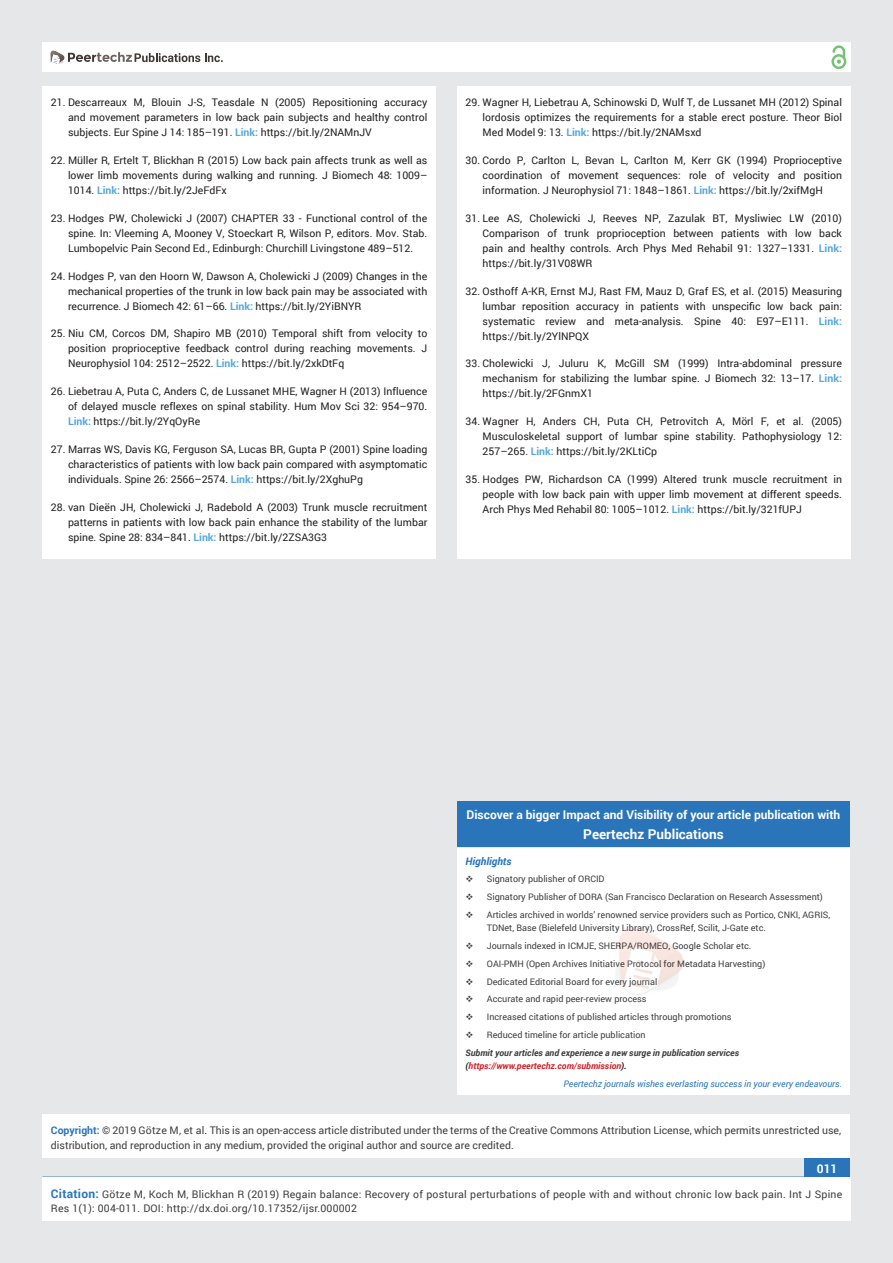
<style>
.page{position:relative;width:893px;height:1263px;background:#e6e7e9}
.page>*{position:absolute;margin:0;border:0;box-sizing:border-box;transform-origin:0 0}
.t1{font:700 13.5px "Roboto";color:#fff}
.t2{font:700 12px "Roboto";color:#fff}
.t3{font:10.5px/15px "Roboto";color:#231f20;text-align:justify}
.t4{font:10.5px/15px "Roboto";color:#3e3e3f}
.t5{font:10.5px/13.5px "Roboto";letter-spacing:.02em;color:#3e3e3f}
.t6{font:italic 700 10.5px "Roboto";color:#2a75ba}
.t7{font:9px/13.5px "Roboto";color:#3e3e3f}
.t8{font:italic 9px/17.7px "Roboto";color:#2a75ba}
.t9{font:italic 700 9px/17.7px "Roboto";color:#3e3e3f}
.s1{font-weight:700;color:#56a7dc}
.s2{color:#3f3f40}
.s3{color:#3f3e40}
.s4{color:#403838}
.s5{color:#3f3838}
.s6{color:#3e3f40}
.s7{color:#3f3737}
.s8{color:#3e3736}
.s9{color:#3e3a3b}
.s10{font-weight:400;font-style:normal}
.s11{font-weight:700;color:#231f20}
.s12{font-weight:700;color:#d1232a}
.s13{font-weight:700;color:#2a75ba}
.s14{color:#0b0c0b}
.s15{font-weight:700;font-size:12px;color:#2a75ba}
</style>
<div class="page">
<div style="left:42px;top:43px;width:808px;height:29px;background:#fff"></div>
<div style="left:831px;top:54px;width:15px;height:15px;border:2px solid #72c272;border-radius:50%"></div>
<svg style="left:831px;top:45px;width:15px;height:19px"></svg>
<div style="left:804px;top:1157px;width:46px;height:43px;background:#2a75ba"></div>
<svg style="left:49px;top:50px;width:174px;height:14px"></svg>
<div style="left:42px;top:1177px;width:809px;height:43px;background:#fff"></div>
<div style="left:42px;top:1115px;width:808px;height:43px;background:#fff"></div>
<div style="left:457px;top:802px;width:393px;height:45px;background:#2a75ba"></div>
<div style="left:457px;top:848px;width:393px;height:247px;background:#fff"></div>
<img style="left:616px;top:934px;width:67px;height:61px">
<img style="left:621px;top:927px;width:28px;height:7px">
<img style="left:616px;top:942px;width:67px;height:9px">
<img style="left:616px;top:960px;width:67px;height:9px">
<img style="left:616px;top:978px;width:40px;height:9px">
<div style="left:42px;top:87px;width:394px;height:472px;background:#fff"></div>
<div style="left:457px;top:87px;width:393px;height:472px;background:#fff"></div>
<p class="t3" style="left:68px;top:95px;width:361px;text-indent:-17px">21. Descarreaux M, Blouin J-S, Teasdale N (2005) Repositioning accuracy and movement parameters in low back pain subjects and healthy control subjects. Eur Spine J 14: 185–191. <span class="s1">Link:</span> https://bit.ly/2NAMnJV</p>
<p class="t3" style="left:68px;top:152px;width:361px;text-indent:-17px">22. Müller R, Ertelt T, Blickhan R (2015) Low back pain affects trunk as well as lower limb movements during walking and running. J Biomech 48: 1009– 1014. <span class="s1">Link:</span> https://bit.ly/2JeFdFx</p>
<p class="t3" style="left:68px;top:210px;width:361px;text-indent:-17px">23. Hodges PW, Cholewicki J (2007) CHAPTER 33 - Functional control of the spine. In: Vleeming A, Mooney V, Stoeckart R, Wilson P, editors. Mov. Stab.<br>Lumbopelvic Pain Second Ed., Edinburgh: Churchill Livingstone 489–512.</p>
<p class="t3" style="left:68px;top:268px;width:361px;text-indent:-17px">24. Hodges P, van den Hoorn W, Dawson A, Cholewicki J (2009) Changes in the mechanical properties of the trunk in low back pain may be associated with recurrence. J Biomech 42: 61–66. <span class="s1">Link:</span> https://bit.ly/2YiBNYR</p>
<p class="t3" style="left:68px;top:326px;width:361px;text-indent:-17px">25. Niu CM, Corcos DM, Shapiro MB (2010) Temporal shift from velocity to position proprioceptive feedback control during reaching movements. J Neurophysiol 104: 2512–2522. <span class="s1">Link:</span> https://bit.ly/2xkDtFq</p>
<p class="t3" style="left:68px;top:383px;width:361px;text-indent:-17px">26. Liebetrau A, Puta C, Anders C, de Lussanet MHE, Wagner H (2013) Influence of delayed muscle reflexes on spinal stability. Hum Mov Sci 32: 954–970.<br><span class="s1">Link:</span> https://bit.ly/2YqOyRe</p>
<p class="t3" style="left:68px;top:441px;width:361px;text-indent:-17px">27. Marras WS, Davis KG, Ferguson SA, Lucas BR, Gupta P (2001) Spine loading characteristics of patients with low back pain compared with asymptomatic individuals. Spine 26: 2566–2574. <span class="s1">Link:</span> https://bit.ly/2XghuPg</p>
<p class="t3" style="left:68px;top:499px;width:361px;text-indent:-17px">28. van Dieën JH, Cholewicki J, Radebold A (2003) Trunk muscle recruitment patterns in patients with low back pain enhance the stability of the lumbar spine. Spine 28: 834–841. <span class="s1">Link:</span> https://bit.ly/2ZSA3G3</p>
<p class="t3" style="left:483px;top:95px;width:361px;text-indent:-17px">29. Wagner H, Liebetrau A, Schinowski D, Wulf T, de Lussanet MH (2012) Spinal lordosis optimizes the requirements for a stable erect posture. Theor Biol Med Model 9: 13. <span class="s1">Link:</span> https://bit.ly/2NAMsxd</p>
<p class="t3" style="left:483px;top:152px;width:361px;text-indent:-17px">30. Cordo P, Carlton L, Bevan L, Carlton M, Kerr GK (1994) Proprioceptive coordination of movement sequences: role of velocity and position information. J Neurophysiol 71: 1848–1861. <span class="s1">Link:</span> https://bit.ly/2xifMgH</p>
<p class="t3" style="left:483px;top:210px;width:361px;text-indent:-17px">31. Lee AS, Cholewicki J, Reeves NP, Zazulak BT, Mysliwiec LW (2010)<br>Comparison of trunk proprioception between patients with low back pain and healthy controls. Arch Phys Med Rehabil 91: 1327–1331. <span class="s1">Link: </span>https://bit.ly/31V08WR</p>
<p class="t3" style="left:483px;top:283px;width:361px;text-indent:-17px">32. Osthoff A-KR, Ernst MJ, Rast FM, Mauz D, Graf ES, et al. (2015) Measuring lumbar reposition accuracy in patients with unspecific low back pain: systematic review and meta-analysis. Spine 40: E97–E111. <span class="s1">Link: </span>https://bit.ly/2YlNPQX</p>
<p class="t3" style="left:483px;top:356px;width:361px;text-indent:-17px">33. Cholewicki J, Juluru K, McGill SM (1999) Intra-abdominal pressure mechanism for stabilizing the lumbar spine. J Biomech 32: 13–17. <span class="s1">Link: </span>https://bit.ly/2FGnmX1</p>
<p class="t3" style="left:483px;top:413px;width:361px;text-indent:-17px">34. Wagner H, Anders CH, Puta CH, Petrovitch A, Mörl F, et al. (2005)<br>Musculoskeletal support of lumbar spine stability. Pathophysiology 12:<br>257–265. <span class="s1">Link:</span> https://bit.ly/2KLtiCp</p>
<p class="t3" style="left:483px;top:471px;width:361px;text-indent:-17px">35. Hodges PW, Richardson CA (1999) Altered trunk muscle recruitment in people with low back pain with upper limb movement at different speeds.<br>Arch Phys Med Rehabil 80: 1005–1012. <span class="s1">Link:</span> https://bit.ly/321fUPJ</p>
<p class="t2" style="left:466px;top:807px;width:375px">Discover a bigger Impact and Visibility of your article publication with</p>
<p class="t1" style="left:583px;top:825px;width:142px">Peertechz Publications</p>
<p class="t6" style="left:465px;top:854px;width:48px">Highlights</p>
<p class="t7" style="left:465px;top:872px;width:140px">❖ Signatory publisher of ORCID</p>
<p class="t7" style="left:465px;top:890px;width:359px">❖ Signatory Publisher of DORA (San Francisco Declaration on Research Assessment)</p>
<p class="t7" style="left:487px;top:908px;width:345px;text-indent:-21px">❖ Articles archived in worlds’ r<span class="s2">enowned service provid</span>ers such as Portico, CNKI, AGRIS,<br>TDNet, Base (Bielefeld Univ<span class="s2">ersity Librar</span><span class="s3">y),</span> <span class="s2">CrossRef,</span> Scilit, J-Gate etc.</p>
<p class="t7" style="left:465px;top:939px;width:287px">❖ Journals indexed in ICMJE, <span class="s2">SHER</span><span class="s4">PA/R</span><span class="s5">OMEO</span><span class="s2">, Googl</span>e Scholar etc.</p>
<p class="t7" style="left:465px;top:957px;width:301px">❖ OAI-PMH (Open Archives Ini<span class="s2">tiati</span><span class="s6">ve P</span><span class="s2">rotocol</span> <span class="s7">for</span> <span class="s8">M</span><span class="s2">eta</span>data Harvesting)</p>
<p class="t7" style="left:465px;top:974px;width:193px">❖ Dedicated Editorial Board fo<span class="s2">r every jou</span><span class="s8">rn</span><span class="s9">a</span><span class="s2">l</span></p>
<p class="t7" style="left:465px;top:992px;width:183px">❖ Accurate and rapid peer-revi<span class="s2">ew process</span></p>
<p class="t7" style="left:465px;top:1010px;width:268px">❖ Increased citations of published articles through promotions</p>
<p class="t9" style="left:465px;top:1026px;width:275px">❖ <span class="s10">Reduced timeline for article publication<br></span>Submit your articles and experience a new surge in publication services</p>
<p class="t8" style="left:563px;top:1057px;width:280px;text-indent:-98px"><span class="s11">(</span><span class="s12">https://www.peertechz.com/submission</span><span class="s11">).<br></span>Peertechz journals wishes everlasting success in your every endeavours.</p>
<p class="t4" style="left:51px;top:1123px;width:792px"><span class="s13">Copyright:</span> © 2019 Götze M, et al<span class="s14">.</span> This is an open-access article distributed under the terms of the Creative Commons Attribution License, which permits unrestricted use, distribution, and reproduction in any medium, provided the original author and source are credited.</p>
<p class="t2" style="left:817px;top:1161px;width:22px">011</p>
<p class="t5" style="left:51px;top:1188px;width:793px"><span class="s15">Citation:</span> Götze M, Koch M, Blickhan R (2019) Regain balance: Recovery of postural perturbations of people with and without chronic low back pain. Int J Spine<br>Res 1(1): 004-011. DOI: http://dx.doi.org/10.17352/ijsr.000002</p>
</div>
